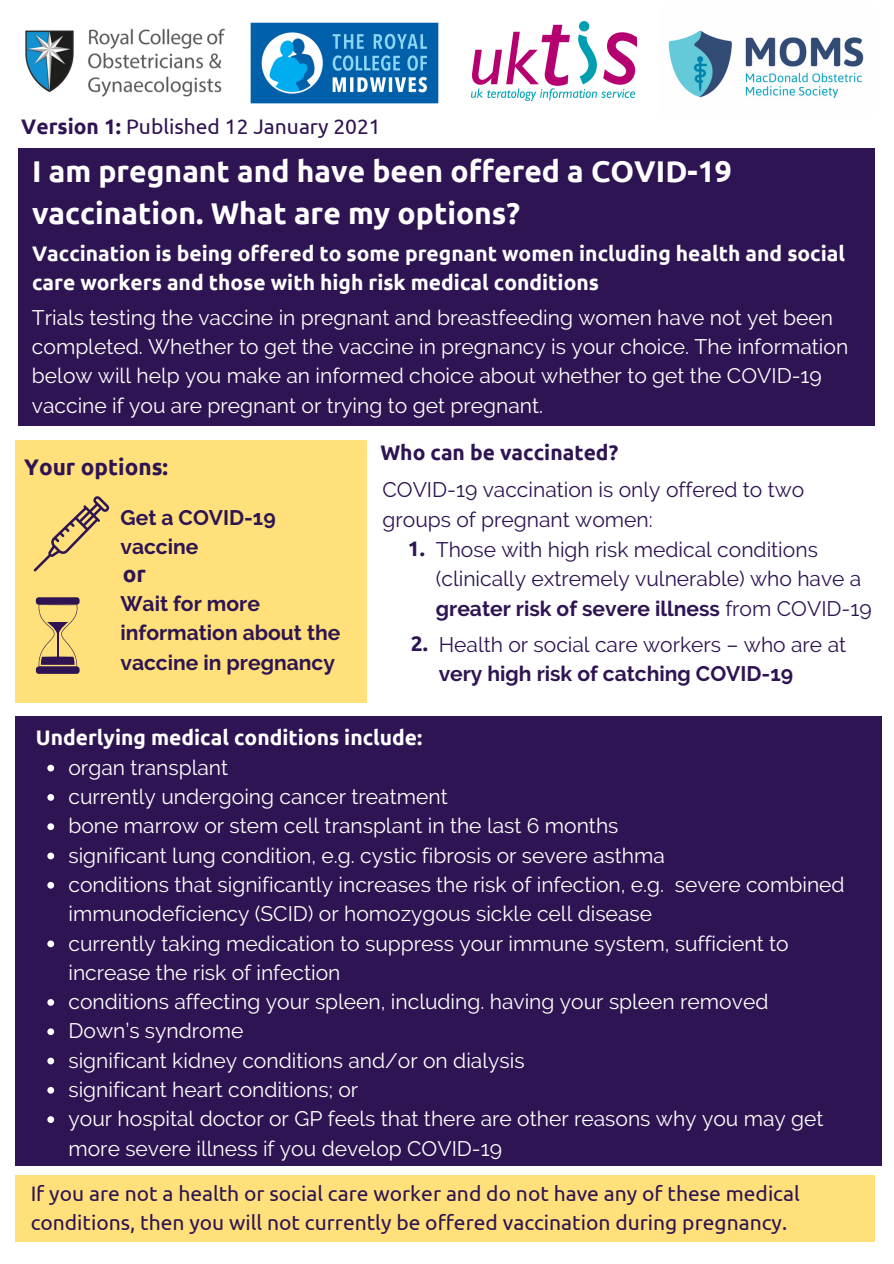
<style>
.page{position:relative;width:894px;height:1264px;background:#fff}
.page>*{position:absolute;margin:0;border:0;box-sizing:border-box;transform-origin:0 0}
.t1{font:700 30px/41.7px "Ubuntu";color:#fff}
.t2{font:700 22.5px "Ubuntu";color:#2e1452}
.t3{font:21px/29.2px "Raleway";color:#fff}
.t4{font:21px/29.2px "Raleway";color:#2e1452}
.t5{font:21px/29.2px "Ubuntu";color:#2e1452}
.t6{font:700 21px/29.2px "Ubuntu";color:#fff}
.t7{font:700 21px/29.2px "Raleway";color:#2e1452}
.t8{font:700 21px "Ubuntu";color:#2e1452}
.s1{font-weight:700}
</style>
<div class="page">
<div style="left:18px;top:148px;width:855px;height:277px;background:#2e1452"></div>
<div style="left:15px;top:716px;width:866px;height:449px;background:#2e1452"></div>
<svg style="left:47px;top:764px;width:7px;height:7px"></svg>
<svg style="left:47px;top:794px;width:7px;height:6px"></svg>
<svg style="left:47px;top:823px;width:7px;height:7px"></svg>
<svg style="left:47px;top:852px;width:7px;height:7px"></svg>
<svg style="left:47px;top:881px;width:7px;height:7px"></svg>
<svg style="left:47px;top:940px;width:7px;height:7px"></svg>
<svg style="left:47px;top:999px;width:7px;height:6px"></svg>
<svg style="left:47px;top:1028px;width:7px;height:7px"></svg>
<svg style="left:47px;top:1057px;width:7px;height:7px"></svg>
<svg style="left:47px;top:1086px;width:7px;height:7px"></svg>
<svg style="left:47px;top:1116px;width:7px;height:6px"></svg>
<div style="left:15px;top:440px;width:351px;height:263px;background:#ffe07b"></div>
<svg style="left:34px;top:496px;width:75px;height:75px"></svg>
<div style="left:36px;top:597px;width:44px;height:7px;background:#2e1452;border-radius:3px"></div>
<div style="left:36px;top:666px;width:44px;height:8px;background:#2e1452;border-radius:3px"></div>
<svg style="left:38px;top:604px;width:41px;height:62px"></svg>
<hr style="left:57px;top:631px;width:2px;height:28px;background:#2e1452">
<div style="left:15px;top:1175px;width:859px;height:66px;background:#ffe07b"></div>
<img style="left:25px;top:28px;width:200px;height:69px">
<img style="left:250px;top:22px;width:189px;height:82px">
<img style="left:471px;top:22px;width:165px;height:78px">
<img style="left:668px;top:30px;width:196px;height:69px">
<p class="t5" style="left:21px;top:111px;width:361px"><span class="s1">Version 1:</span> Published 12 January 2021</p>
<p class="t1" style="left:32px;top:150px;width:701px">I am pregnant and have been offered a COVID-19 vaccination. What are my options?</p>
<p class="t6" style="left:32px;top:239px;width:814px">Vaccination is being offered to some pregnant women including health and social care workers and those with high risk medical conditions</p>
<p class="t3" style="left:32px;top:303px;width:817px">Trials testing the vaccine in pregnant and breastfeeding women have not yet been completed. Whether to get the vaccine in pregnancy is your choice. The information below will help you make an informed choice about whether to get the COVID-19 vaccine if you are pregnant or trying to get pregnant.</p>
<p class="t2" style="left:24px;top:453px;width:145px">Your options:</p>
<p class="t7" style="left:120px;top:502px;width:157px">Get a COVID-19 vaccine</p>
<p class="t2" style="left:123px;top:561px;width:25px">or</p>
<p class="t7" style="left:120px;top:589px;width:221px">Wait for more information about the vaccine in pregnancy</p>
<p class="t8" style="left:380px;top:440px;width:239px">Who can be vaccinated?</p>
<p class="t4" style="left:382px;top:475px;width:423px">COVID-19 vaccination is only offered to two groups of pregnant women:</p>
<p class="t8" style="left:408px;top:536px;width:19px">1.</p>
<p class="t4" style="left:436px;top:535px;width:437px">Those with high risk medical conditions (clinically extremely vulnerable) who have a <span class="s1">greater risk of severe illness</span> from COVID-19</p>
<p class="t8" style="left:410px;top:631px;width:19px">2.</p>
<p class="t4" style="left:438px;top:630px;width:409px">Health or social care workers – who are at <span class="s1">very high risk of catching COVID-19</span></p>
<p class="t6" style="left:36px;top:722px;width:388px">Underlying medical conditions include:</p>
<p class="t3" style="left:68px;top:752px;width:161px">organ transplant</p>
<p class="t3" style="left:68px;top:782px;width:380px">currently undergoing cancer treatment</p>
<p class="t3" style="left:68px;top:811px;width:551px">bone marrow or stem cell transplant in the last 6 months</p>
<p class="t3" style="left:68px;top:840px;width:597px">significant lung condition, e.g. cystic fibrosis or severe asthma</p>
<p class="t3" style="left:68px;top:870px;width:777px">conditions that significantly increases the risk of infection, e.g. severe combined immunodeficiency (SCID) or homozygous sickle cell disease</p>
<p class="t3" style="left:68px;top:928px;width:721px">currently taking medication to suppress your immune system, sufficient to increase the risk of infection</p>
<p class="t3" style="left:68px;top:987px;width:701px">conditions affecting your spleen, including. having your spleen removed</p>
<p class="t3" style="left:68px;top:1016px;width:176px">Down’s syndrome</p>
<p class="t3" style="left:68px;top:1045px;width:457px">significant kidney conditions and/or on dialysis</p>
<p class="t3" style="left:68px;top:1074px;width:291px">significant heart conditions; or</p>
<p class="t3" style="left:68px;top:1104px;width:756px">your hospital doctor or GP feels that there are other reasons why you may get more severe illness if you develop COVID-19</p>
<p class="t5" style="left:31px;top:1178px;width:770px">If you are not a health or social care worker and do not have any of these medical conditions, then you will not currently be offered vaccination during pregnancy.</p>
</div>
